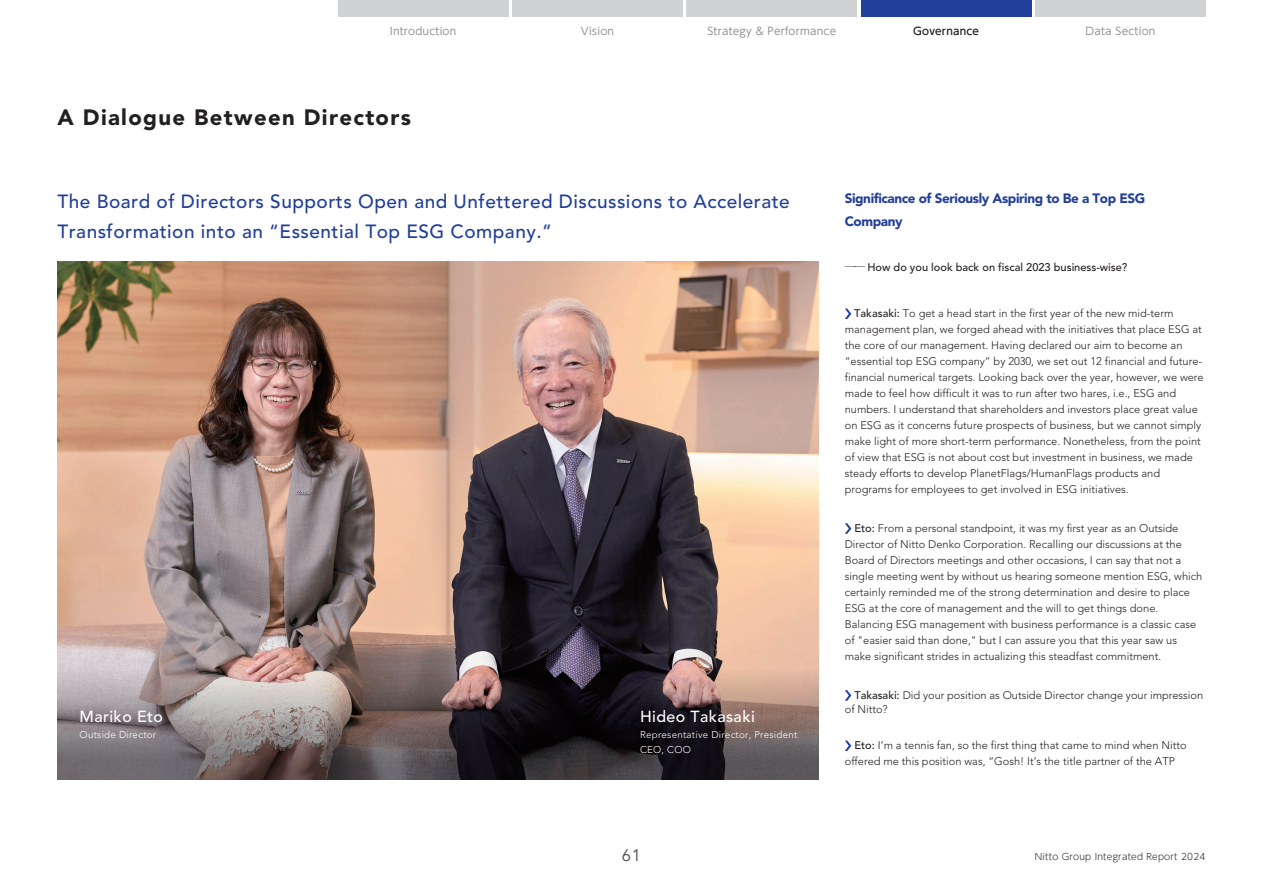
<style>
.page{position:relative;width:1263px;height:893px;background:#fff}
.page>*{position:absolute;margin:0;border:0;box-sizing:border-box;transform-origin:0 0}
.t1{font:900 22.05px "Avenir";letter-spacing:.06em;color:#231f20}
.t2{font:500 19.05px/30px "Avenir";letter-spacing:.025em;color:#223f99}
.t3{font:16.5px "Avenir LT Std";color:#4b4c4d}
.t4{font:500 15.9px "Avenir";letter-spacing:.025em;color:#fff}
.t5{font:900 13.5px/23.2px "Avenir";letter-spacing:-.03em;color:#223f99}
.t6{font:300 11.1px/15.9px "Avenir";color:#231f20}
.t7{font:500 11.1px "Avenir";color:#231f20}
.t8{font:10.5px "UD Shin Go Pr 6 N";letter-spacing:.02em;color:#939598}
.t9{font:500 10.5px "UD Shin Go Pr 6 N";letter-spacing:.02em;color:#231f20}
.t10{font:300 9.75px/14.7px "Avenir";letter-spacing:.025em;color:#fff}
.t11{font:300 9px "UD Shin Go Pr 6 N";letter-spacing:.025em;color:#231f20}
.s1{font-family:"Koz Go Pro"}
.s2{font-weight:500}
</style>
<div class="page">
<img style="left:57px;top:262px;width:762px;height:407px">
<svg style="left:57px;top:669px;width:762px;height:110px;background:#685c5c"></svg>
<svg style="left:845px;top:309px;width:6px;height:10px"></svg>
<svg style="left:845px;top:523px;width:6px;height:11px"></svg>
<svg style="left:845px;top:690px;width:6px;height:11px"></svg>
<svg style="left:845px;top:740px;width:6px;height:11px"></svg>
<div style="left:512px;top:0;width:170px;height:17px;background:#d1d2d4"></div>
<div style="left:687px;top:0;width:170px;height:17px;background:#d1d2d4"></div>
<div style="left:861px;top:0;width:170px;height:17px;background:#223f99"></div>
<div style="left:1035px;top:0;width:170px;height:17px;background:#d1d2d4"></div>
<div style="left:338px;top:0;width:170px;height:17px;background:#d1d2d4"></div>
<p class="t8" style="left:390px;top:22px;width:68px">Introduction</p>
<p class="t8" style="left:581px;top:22px;width:35px">Vision</p>
<p class="t8" style="left:707px;top:22px;width:130px">Strategy &amp; Performance</p>
<p class="t9" style="left:913px;top:22px;width:67px">Governance</p>
<p class="t8" style="left:1085px;top:22px;width:71px">Data Section</p>
<h1 class="t1" style="left:57px;top:104px;width:355px">A Dialogue Between Directors</h1>
<h2 class="t2" style="left:57px;top:186px;width:734px">The Board of Directors Supports Open and Unfettered Discussions to Accelerate<br>Transformation into an “Essential Top ESG Company.”</h2>
<h3 class="t4" style="left:80px;top:707px;width:85px">Mariko Eto</h3>
<p class="t10" style="left:80px;top:728px;width:78px">Outside Director</p>
<h3 class="t4" style="left:640px;top:707px;width:116px">Hideo Takasaki</h3>
<p class="t10" style="left:640px;top:728px;width:159px">Representative Director, President<br>CEO, COO</p>
<p class="t5" style="left:845px;top:186px;width:302px">Significance of Seriously Aspiring to Be a Top ESG<br>Company</p>
<p class="t7" style="left:845px;top:260px;width:284px"><span class="s1">──</span> How do you look back on fiscal 2023 business-wise?</p>
<p class="t6" style="left:845px;top:306px;width:360px;text-indent:9px"><span class="s2">Takasaki:</span> To get a head start in the first year of the new mid-term management plan, we forged ahead with the initiatives that place ESG at the core of our management. Having declared our aim to become an “essential top ESG company” by 2030, we set out 12 financial and future&shy;financial numerical targets. Looking back over the year, however, we were made to feel how difficult it was to run after two hares, i.e., ESG and numbers. I understand that shareholders and investors place great value on ESG as it concerns future prospects of business, but we cannot simply make light of more short-term performance. Nonetheless, from the point of view that ESG is not about cost but investment in business, we made steady efforts to develop PlanetFlags/HumanFlags products and programs for employees to get involved in ESG initiatives.</p>
<p class="t6" style="left:845px;top:520px;width:359px;text-indent:10px"><span class="s2">Eto:</span> From a personal standpoint, it was my first year as an Outside Director of Nitto Denko Corporation. Recalling our discussions at the Board of Directors meetings and other occasions, I can say that not a single meeting went by without us hearing someone mention ESG, which certainly reminded me of the strong determination and desire to place ESG at the core of management and the will to get things done.<br>Balancing ESG management with business performance is a classic case of "easier said than done," but I can assure you that this year saw us make significant strides in actualizing this steadfast commitment.</p>
<p class="t6" style="left:845px;top:688px;width:360px;line-height:13.5px;text-indent:10px"><span class="s2">Takasaki:</span> Did your position as Outside Director change your impression of Nitto?</p>
<p class="t6" style="left:845px;top:738px;width:343px;text-indent:10px"><span class="s2">Eto:</span> I’m a tennis fan, so the first thing that came to mind when Nitto offered me this position was, “Gosh! It’s the title partner of the ATP</p>
<h3 class="t3" style="left:622px;top:846px;width:21px">61</h3>
<p class="t11" style="left:1035px;top:849px;width:172px">Nitto Group Integrated Report 2024</p>
</div>
